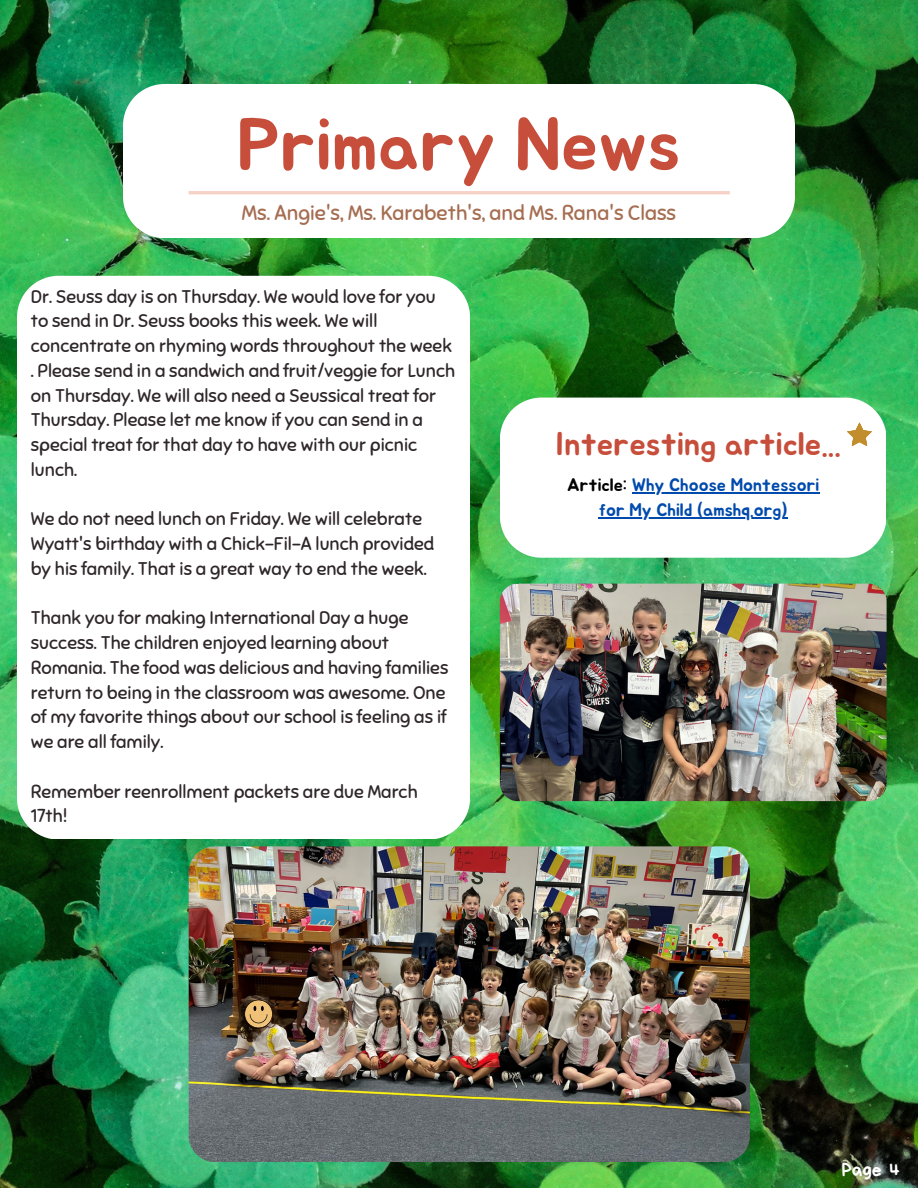
<style>
.page{position:relative;width:918px;height:1188px;background:#fff}
.page>*{position:absolute;margin:0;border:0;box-sizing:border-box;transform-origin:0 0}
.t1{font:73.5px "Jua";color:#c74e3b}
.t2{font:32.55px "Jua";color:#c74e3b}
.t3{font:20.85px "Sniglet";color:#a56d51}
.t4{font:19.8px "Bryndan Write";color:#fff}
.t5{font:18.3px/24.8px "Sniglet";color:#2e2629}
.t6{font:18px/24.8px "Jua";color:#004aad;text-align:center}
.s1{color:#000}
</style>
<div class="page">
<img style="left:0;top:0;width:918px;height:1188px">
<svg style="left:123px;top:84px;width:672px;height:154px"></svg>
<svg style="left:500px;top:398px;width:386px;height:160px"></svg>
<hr style="left:189px;top:191px;width:541px;height:3px;background:#e05f37">
<svg style="left:847px;top:423px;width:25px;height:23px"></svg>
<svg style="left:17px;top:276px;width:453px;height:563px"></svg>
<img style="left:500px;top:584px;width:387px;height:217px;border-radius:18px">
<img style="left:189px;top:846px;width:561px;height:316px;border-radius:26px">
<div style="left:244px;top:1000px;width:28px;height:29px;background:#000;border-radius:50%;opacity:.6"></div>
<svg style="left:244px;top:1000px;width:29px;height:28px"></svg>
<hr style="left:632px;top:492px;width:187px;height:1px;background:#004aad">
<hr style="left:599px;top:517px;width:189px;height:1px;background:#004aad">
<h1 class="t1" style="left:237px;top:111px;width:445px">Primary News</h1>
<p class="t3" style="left:242px;top:200px;width:436px">Ms. Angie's, Ms. Karabeth's, and Ms. Rana's Class</p>
<p class="t5" style="left:31px;top:284px;width:426px">Dr. Seuss day is on Thursday. We would love for you to send in Dr. Seuss books this week. We will concentrate on rhyming words throughout the week . Please send in a sandwich and fruit/veggie for Lunch on Thursday. We will also need a Seussical treat for Thursday. Please let me know if you can send in a special treat for that day to have with our picnic lunch.</p>
<p class="t5" style="left:31px;top:507px;width:405px">We do not need lunch on Friday. We will celebrate<br>Wyatt's birthday with a Chick-Fil-A lunch provided by his family. That is a great way to end the week.</p>
<p class="t5" style="left:31px;top:606px;width:419px">Thank you for making International Day a huge success. The children enjoyed learning about Romania. The food was delicious and having families return to being in the classroom was awesome. One of my favorite things about our school is feeling as if we are all family.</p>
<p class="t5" style="left:31px;top:779px;width:389px">Remember reenrollment packets are due March<br>17th!</p>
<h2 class="t2" style="left:555px;top:429px;width:287px">Interesting article...</h2>
<p class="t6" style="left:567px;top:473px;width:254px"><span class="s1">Article:</span> Why Choose Montessori for My Child (amshq.org)</p>
<p class="t4" style="left:842px;top:1160px;width:60px">Page 4</p>
</div>
